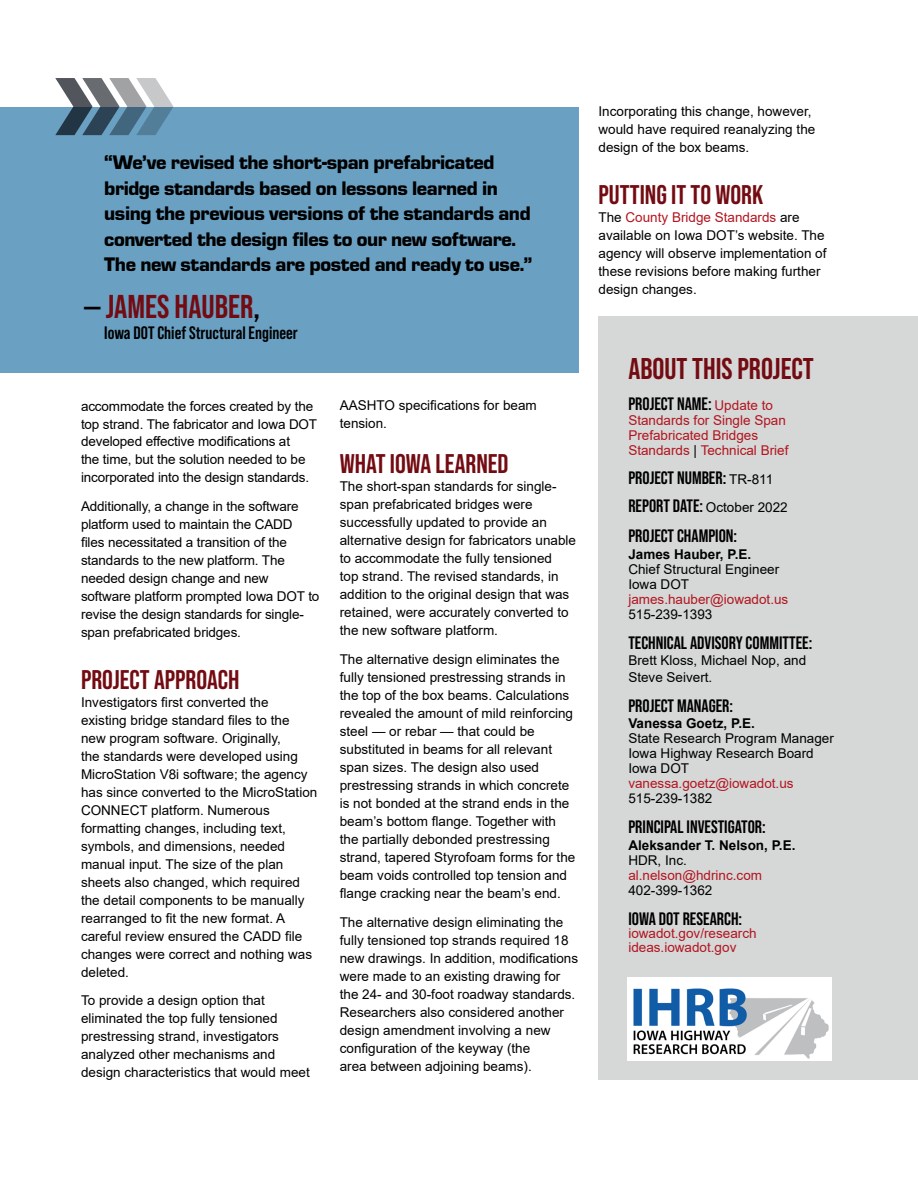
<style>
.page{position:relative;width:918px;height:1188px;background:#fff}
.page>*{position:absolute;margin:0;border:0;box-sizing:border-box;transform-origin:0 0}
.t1{font:700 33px "Bebas Neue Pro";color:#730b12}
.about_this_project{font:700 30px "Bebas Neue Pro";color:#730b12}
.H3_-_subhead{font:700 27px "Bebas Neue Pro";color:#730b12}
.t2{font:900 20.4px/25.5px "Eurostile";letter-spacing:-.02em;color:#000}
.about_this_project-2{font:700 18px "Bebas Neue Pro";color:#000}
.body_copy{font:13.5px/18px "Arial";color:#000}
.about_this_project-3{font:13.5px/15px "Arial";color:#000}
.about_this_project-4{font:13.5px/15px "Arial";color:#b2151f}
.about_this_project-5{font:700 13.5px/15px "Arial";color:#000}
.s1{color:#000}
.s2{color:#b2151f}
.s3{font-family:"Arial";font-weight:400;font-size:13.5px;color:#b2151f}
.s4{font-family:"Arial";font-weight:400;font-size:13.5px}
.s5{font-weight:700}
.s6{font-weight:400}
.s7{font-weight:400;color:#b2151f}
</style>
<div class="page">
<div style="left:0;top:107px;width:578px;height:266px;background:#6aa1c3"></div>
<div style="left:599px;top:317px;width:319px;height:763px;background:#d6d7d7"></div>
<svg style="left:55px;top:78px;width:119px;height:57px"></svg>
<img style="left:628px;top:978px;width:203px;height:82px">
<p class="t2" style="left:104px;top:148px;width:430px">“We’ve revised the short-span prefabricated bridge standards based on lessons learned in using the previous versions of the standards and converted the design files to our new software.<br>The new standards are posted and ready to use.”</p>
<p class="t1" style="left:84px;top:287px;width:178px"><span class="s1">—</span> JAMES HAUBER<span class="s1">,</span></p>
<p class="about_this_project-2" style="left:104px;top:323px;width:195px">Iowa DOT Chief Structural Engineer</p>
<p class="body_copy" style="left:81px;top:397px;width:238px">accommodate the forces created by the top strand. The fabricator and Iowa DOT developed effective modifications at<br>the time, but the solution needed to be incorporated into the design standards.</p>
<p class="body_copy" style="left:81px;top:497px;width:240px">Additionally, a change in the software platform used to maintain the CADD files necessitated a transition of the standards to the new platform. The needed design change and new software platform prompted Iowa DOT to revise the design standards for single&shy;span prefabricated bridges.</p>
<p class="H3_-_subhead" style="left:81px;top:664px;width:160px">PROJECT APPROACH</p>
<p class="body_copy" style="left:81px;top:693px;width:238px">Investigators first converted the existing bridge standard files to the new program software. Originally,<br>the standards were developed using MicroStation V8i software; the agency has since converted to the MicroStation CONNECT platform. Numerous formatting changes, including text, symbols, and dimensions, needed manual input. The size of the plan sheets also changed, which required the detail components to be manually rearranged to fit the new format. A careful review ensured the CADD file changes were correct and nothing was deleted.</p>
<p class="body_copy" style="left:81px;top:992px;width:230px">To provide a design option that eliminated the top fully tensioned prestressing strand, investigators analyzed other mechanisms and design characteristics that would meet</p>
<p class="body_copy" style="left:340px;top:397px;width:199px">AASHTO specifications for beam tension.</p>
<p class="H3_-_subhead" style="left:340px;top:448px;width:170px">WHAT IOWA LEARNED</p>
<p class="body_copy" style="left:340px;top:477px;width:238px">The short-span standards for single&shy;span prefabricated bridges were successfully updated to provide an alternative design for fabricators unable to accommodate the fully tensioned<br>top strand. The revised standards, in addition to the original design that was retained, were accurately converted to the new software platform.</p>
<p class="body_copy" style="left:340px;top:650px;width:237px">The alternative design eliminates the fully tensioned prestressing strands in the top of the box beams. Calculations revealed the amount of mild reinforcing steel — or rebar — that could be substituted in beams for all relevant span sizes. The design also used prestressing strands in which concrete is not bonded at the strand ends in the beam’s bottom flange. Together with the partially debonded prestressing strand, tapered Styrofoam forms for the beam voids controlled top tension and flange cracking near the beam’s end.</p>
<p class="body_copy" style="left:340px;top:913px;width:240px">The alternative design eliminating the fully tensioned top strands required 18 new drawings. In addition, modifications were made to an existing drawing for the 24- and 30-foot roadway standards.<br>Researchers also considered another design amendment involving a new configuration of the keyway (the<br>area between adjoining beams).</p>
<p class="body_copy" style="left:599px;top:103px;width:218px">Incorporating this change, however, would have required reanalyzing the design of the box beams.</p>
<p class="H3_-_subhead" style="left:599px;top:179px;width:166px">PUTTING IT TO WORK</p>
<p class="body_copy" style="left:599px;top:208px;width:230px">The <span class="s2">County Bridge Standards</span> are available on Iowa DOT’s website. The agency will observe implementation of these revisions before making further design changes.</p>
<p class="about_this_project" style="left:628px;top:351px;width:187px">ABOUT THIS PROJECT</p>
<p class="about_this_project-2" style="left:628px;top:394px;width:146px">PROJECT NAME: <span class="s3">Update to</span></p>
<p class="about_this_project-4" style="left:628px;top:413px;width:162px">Standards for Single Span<br>Prefabricated Bridges<br>Standards <span class="s1">|</span> Technical Brief</p>
<p class="about_this_project-2" style="left:628px;top:467px;width:146px">PROJECT NUMBER: <span class="s4">TR-811</span></p>
<p class="about_this_project-2" style="left:628px;top:496px;width:161px">REPORT DATE: <span class="s4">October 2022</span></p>
<p class="about_this_project-2" style="left:628px;top:526px;width:110px">PROJECT CHAMPION:</p>
<p class="about_this_project-3" style="left:628px;top:547px;width:162px"><span class="s5">James Hauber, P.E.<br></span>Chief Structural Engineer<br>Iowa DOT <span class="s2">james.hauber@iowadot.us<br></span>515-239-1393</p>
<p class="about_this_project-2" style="left:628px;top:632px;width:185px">TECHNICAL ADVISORY COMMITTEE:</p>
<p class="about_this_project-3" style="left:628px;top:652px;width:179px;line-height:16.5px">Brett Kloss, Michael Nop, and<br>Steve Seivert.</p>
<p class="about_this_project-2" style="left:628px;top:695px;width:106px">PROJECT MANAGER:</p>
<p class="about_this_project-3" style="left:628px;top:716px;width:207px"><span class="s5">Vanessa Goetz, P.E.<br></span>State Research Program Manager<br>Iowa Highway Research Board<br>Iowa DOT <span class="s2">vanessa.goetz@iowadot.us<br></span>515-239-1382</p>
<p class="about_this_project-2" style="left:628px;top:817px;width:139px">PRINCIPAL INVESTIGATOR:</p>
<p class="about_this_project-5" style="left:628px;top:838px;width:169px">Aleksander T. Nelson, P.E.<br><span class="s6">HDR, Inc. </span><span class="s7">al.nelson@hdrinc.com<br></span><span class="s6">402-399-1362</span></p>
<p class="about_this_project-2" style="left:628px;top:908px;width:115px">IOWA DOT RESEARCH:</p>
<p class="about_this_project-4" style="left:628px;top:927px;width:130px;line-height:13.5px">iowadot.gov/research ideas.iowadot.gov</p>
</div>
